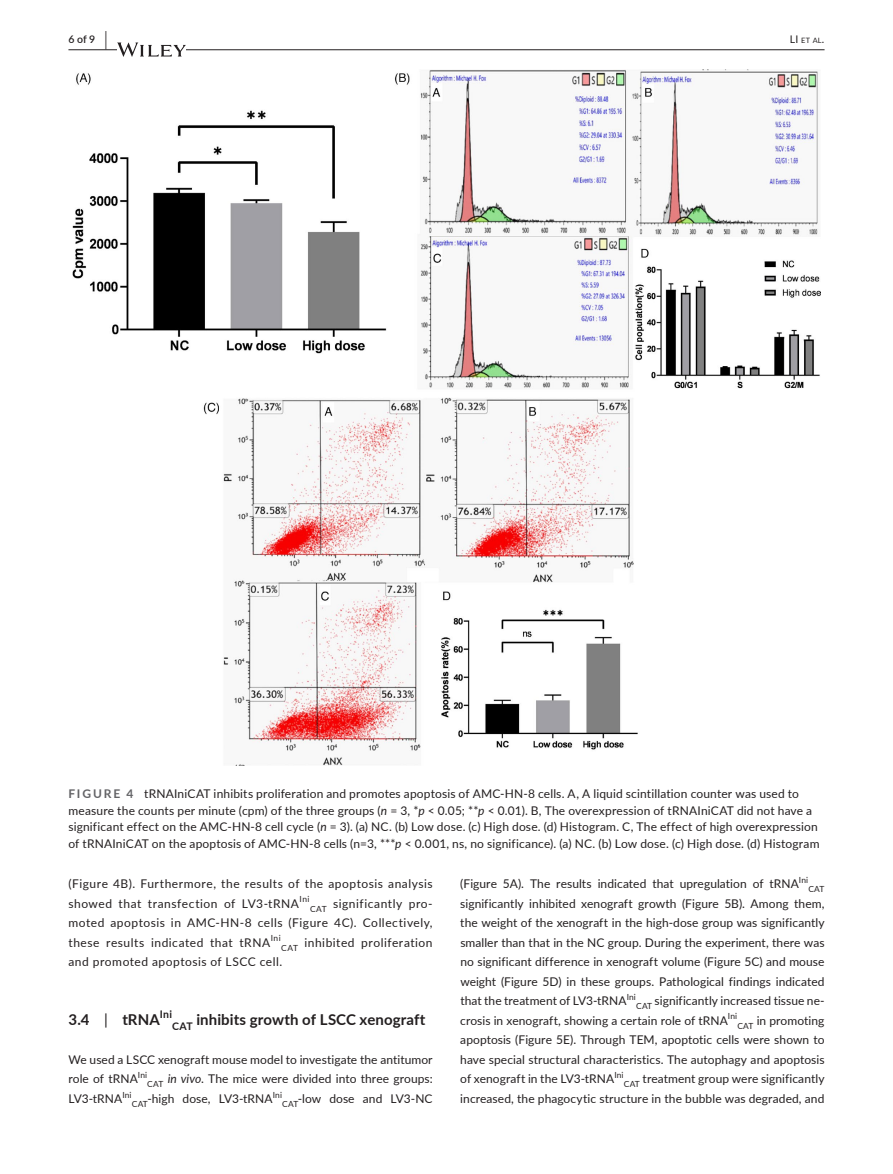
<style>
.page{position:relative;width:893px;height:1174px;background:#fff}
.page>*{position:absolute;margin:0;border:0;box-sizing:border-box;transform-origin:0 0}
.t1{font:700 15px "Lato";letter-spacing:.005em;color:#231f20}
.t2{font:12px/19.5px "Lato";letter-spacing:.015em;color:#231f20;text-align:justify}
.t3{font:12px/19.5px "Lato";letter-spacing:.045em;color:#231f20}
.t4{font:12px/19.5px "Lato";letter-spacing:.04em;color:#231f20}
.t5{font:600 10.5px "Lato";color:#231f20}
.t6{font:700 10.5px "Lato";color:#231f20}
.t7{font:8.4px "Lato";letter-spacing:.045em;color:#231f20}
.t8{font:7.35px "Lato";color:#231f20}
.s1{font-size:19.5px}
.s2{font-size:10.5px}
.s3{font-weight:700;color:#636366}
.s4{font-style:italic}
.s5{font-weight:400}
</style>
<div class="page">
<hr style="left:68px;top:49px;width:756px;height:1px;background:#231f20">
<svg style="left:117px;top:42px;width:69px;height:15px"></svg>
<img style="left:72px;top:69px;width:749px;height:697px">
<p class="t5" style="left:68px;top:31px;width:40px">6 of 9 <span class="s1">|</span></p>
<p class="t8" style="left:790px;top:35px;width:36px"><span class="s2">LI</span> et al<span class="s2">.</span></p>
<p class="t2" style="left:68px;top:785px;width:753px;line-height:16.5px;text-align:left"><span class="s3">FIGURE 4</span> tRNAIniCAT inhibits proliferation and promotes apoptosis of AMC-HN-8 cells. A, A liquid scintillation counter was used to measure the counts per minute (cpm) of the three groups (<span class="s4">n</span> = 3, *<span class="s4">p</span> &lt; 0.05; **<span class="s4">p</span> &lt; 0.01). B, The overexpression of tRNAIniCAT did not have a significant effect on the AMC-HN-8 cell cycle (<span class="s4">n</span> = 3). (a) NC. (b) Low dose. (c) High dose. (d) Histogram. C, The effect of high overexpression of tRNAIniCAT on the apoptosis of AMC-HN-8 cells (n=3, ***<span class="s4">p</span> &lt; 0.001, ns, no significance). (a) NC. (b) Low dose. (c) High dose. (d) Histogram</p>
<p class="t3" style="left:68px;top:873px;width:366px">(Figure 4B). Furthermore, the results of the apoptosis analysis showed that transfection of LV3-tRNA</p>
<p class="t7" style="left:300px;top:893px;width:11px">Ini</p>
<p class="t2" style="left:68px;top:893px;width:366px;text-indent:242px"><sub>CAT</sub> significantly pro&shy;moted apoptosis in AMC-HN-8 cells (Figure 4C). Collectively, these results indicated that tRNA</p>
<p class="t7" style="left:271px;top:932px;width:11px">Ini</p>
<p class="t4" style="left:68px;top:932px;width:366px;text-indent:213px"><sub>CAT</sub> inhibited proliferation and promoted apoptosis of LSCC cell.</p>
<p class="t1" style="left:68px;top:1008px;width:93px">3.4 <span class="s5">|</span> tRNA</p>
<p class="t6" style="left:160px;top:1006px;width:14px">Ini</p>
<p class="t1" style="left:172px;top:1008px;width:255px"><sub>CAT</sub> inhibits growth of LSCC xenograft</p>
<p class="t2" style="left:68px;top:1049px;width:366px">We used a LSCC xenograft mouse model to investigate the antitumor role of tRNA<sup>Ini</sup><sub>CAT</sub> <span class="s4">in vivo</span>. The mice were divided into three groups:<br>LV3-tRNA<sup>Ini</sup><sub>CAT</sub>-high dose, LV3-tRNA<sup>Ini</sup><sub>CAT</sub>-low dose and LV3-NC</p>
<p class="t2" style="left:460px;top:873px;width:340px">(Figure 5A). The results indicated that upregulation of tRNA</p>
<p class="t7" style="left:799px;top:874px;width:11px">Ini</p>
<p class="t7" style="left:808px;top:883px;width:18px">CAT</p>
<p class="t2" style="left:460px;top:893px;width:366px">significantly inhibited xenograft growth (Figure 5B). Among them, the weight of the xenograft in the high-dose group was significantly smaller than that in the NC group. During the experiment, there was no significant difference in xenograft volume (Figure 5C) and mouse weight (Figure 5D) in these groups. Pathological findings indicated that the treatment of LV3-tRNA<sup>Ini</sup><sub>CAT</sub> significantly increased tissue ne&shy;crosis in xenograft, showing a certain role of tRNA<sup>Ini</sup><sub>CAT</sub> in promoting apoptosis (Figure 5E). Through TEM, apoptotic cells were shown to have special structural characteristics. The autophagy and apoptosis of xenograft in the LV3-tRNA<sup>Ini</sup><sub>CAT</sub> treatment group were significantly increased, the phagocytic structure in the bubble was degraded, and</p>
</div>
